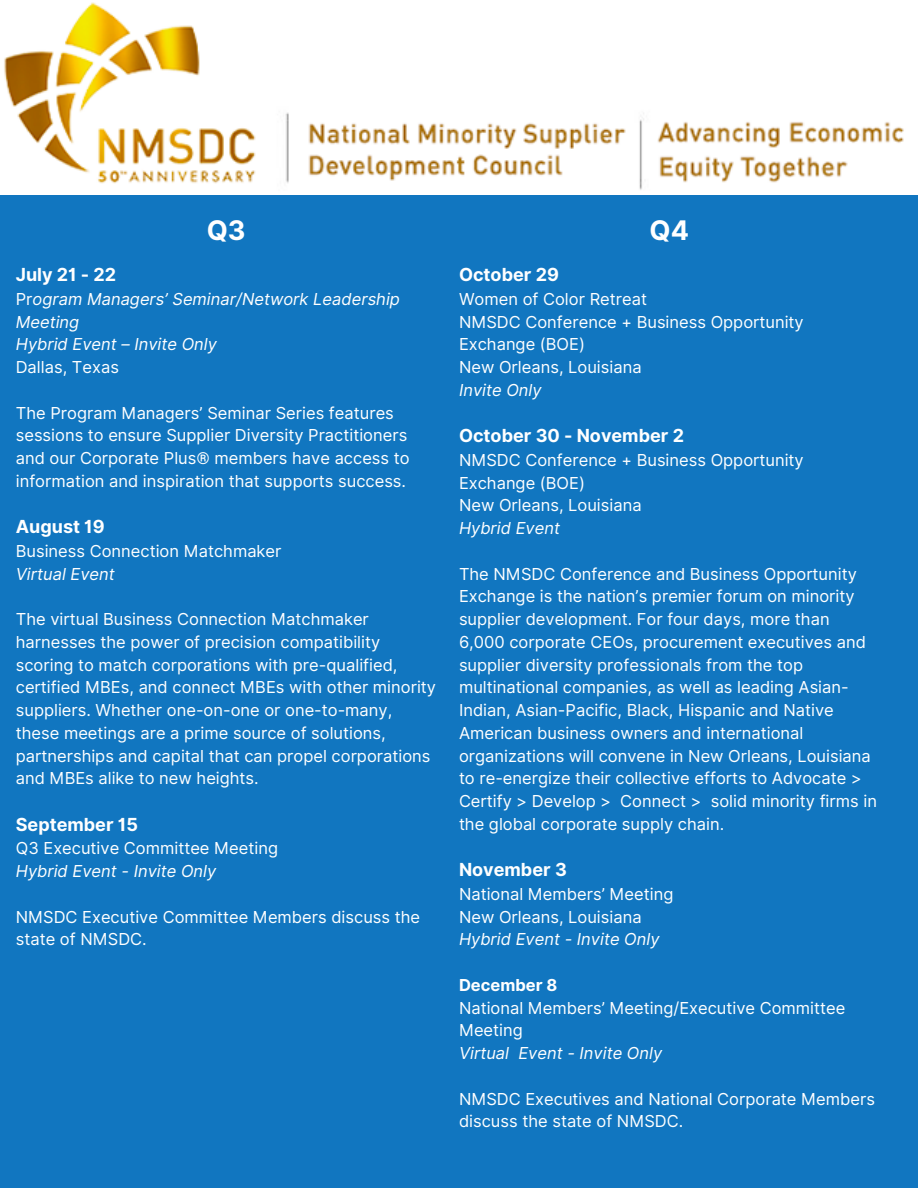
<style>
.page{position:relative;width:918px;height:1188px;background:#1176c0}
.page>*{position:absolute;margin:0;border:0;box-sizing:border-box;transform-origin:0 0}
.t1{font:700 27px "Inter";color:#fff}
.t2{font:700 18px "Inter";color:#fff}
.t3{font:16.5px/22.8px "Inter";color:#fff}
.t4{font:italic 16.5px/22.8px "Inter";color:#fff}
.t5{font:700 16.5px "Inter";color:#fff}
.s1{font-style:normal}
</style>
<div class="page">
<img style="left:0;top:0;width:918px;height:195px">
<p class="t1" style="left:207px;top:214px;width:40px">Q3</p>
<p class="t2" style="left:16px;top:264px;width:102px">July 21 - 22</p>
<p class="t4" style="left:16px;top:287px;width:386px"><span class="s1">Pr</span>ogram Managers’ Seminar/Network Leadership<br>Meeting</p>
<p class="t4" style="left:16px;top:333px;width:203px">Hybrid Event – Invite Only</p>
<p class="t3" style="left:16px;top:356px;width:105px">Dallas, Texas</p>
<p class="t3" style="left:16px;top:401px;width:395px">The Program Managers’ Seminar Series features sessions to ensure Supplier Diversity Practitioners and our Corporate Plus® members have access to information and inspiration that supports success.</p>
<p class="t2" style="left:16px;top:516px;width:90px">August 19</p>
<p class="t3" style="left:16px;top:539px;width:267px">Business Connection Matchmaker</p>
<p class="t4" style="left:16px;top:562px;width:101px">Virtual Event</p>
<p class="t3" style="left:16px;top:608px;width:422px">The virtual Business Connection Matchmaker harnesses the power of precision compatibility scoring to match corporations with pre-qualified, certified MBEs, and connect MBEs with other minority suppliers. Whether one-on-one or one-to-many, these meetings are a prime source of solutions, partnerships and capital that can propel corporations and MBEs alike to new heights.</p>
<p class="t2" style="left:16px;top:813px;width:124px">September 15</p>
<p class="t3" style="left:16px;top:837px;width:264px">Q3 Executive Committee Meeting</p>
<p class="t4" style="left:16px;top:860px;width:202px">Hybrid Event - Invite Only</p>
<p class="t3" style="left:16px;top:905px;width:406px">NMSDC Executive Committee Members discuss the state of NMSDC.</p>
<p class="t1" style="left:650px;top:214px;width:41px">Q4</p>
<p class="t2" style="left:459px;top:264px;width:101px">October 29</p>
<p class="t3" style="left:459px;top:287px;width:190px">Women of Color Retreat</p>
<p class="t3" style="left:459px;top:310px;width:346px">NMSDC Conference + Business Opportunity<br>Exchange (BOE)</p>
<p class="t3" style="left:459px;top:356px;width:184px">New Orleans, Louisiana</p>
<p class="t4" style="left:459px;top:378px;width:84px">Invite Only</p>
<p class="t2" style="left:459px;top:425px;width:227px">October 30 - November 2</p>
<p class="t3" style="left:459px;top:448px;width:346px">NMSDC Conference + Business Opportunity<br>Exchange (BOE)</p>
<p class="t3" style="left:459px;top:494px;width:184px">New Orleans, Louisiana</p>
<p class="t4" style="left:459px;top:517px;width:103px">Hybrid Event</p>
<p class="t3" style="left:459px;top:562px;width:420px">The NMSDC Conference and Business Opportunity Exchange is the nation’s premier forum on minority supplier development. For four days, more than 6,000 corporate CEOs, procurement executives and supplier diversity professionals from the top multinational companies, as well as leading Asian-Indian, Asian-Pacific, Black, Hispanic and Native American business owners and international organizations will convene in New Orleans, Louisiana to re-energize their collective efforts to Advocate &gt; Certify &gt; Develop &gt; Connect &gt; solid minority firms in the global corporate supply chain.</p>
<p class="t2" style="left:459px;top:859px;width:109px">November 3</p>
<p class="t3" style="left:459px;top:882px;width:216px">National Members’ Meeting</p>
<p class="t3" style="left:459px;top:905px;width:184px">New Orleans, Louisiana</p>
<p class="t4" style="left:459px;top:928px;width:202px">Hybrid Event - Invite Only</p>
<p class="t5" style="left:459px;top:975px;width:100px">December 8</p>
<p class="t3" style="left:459px;top:996px;width:388px">National Members’ Meeting/Executive Committee<br>Meeting</p>
<p class="t4" style="left:459px;top:1042px;width:205px">Virtual Event - Invite Only</p>
<p class="t3" style="left:459px;top:1087px;width:417px">NMSDC Executives and National Corporate Members discuss the state of NMSDC.</p>
</div>
